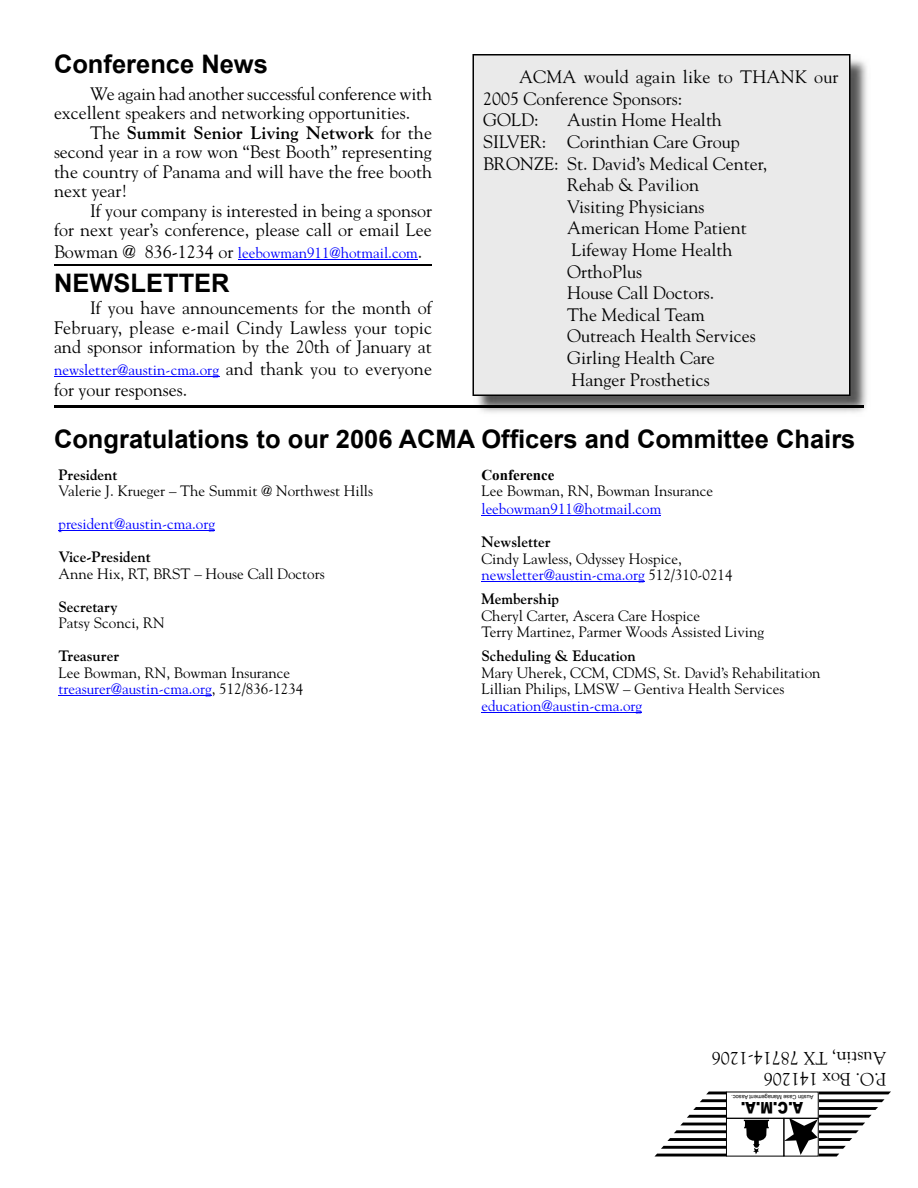
<style>
.page{position:relative;width:918px;height:1188px;background:#fff}
.page>*{position:absolute;margin:0;border:0;box-sizing:border-box;transform-origin:0 0}
.t1{font:700 25.5px "Arial";color:#000}
.t2{font:18px/19.5px "Goudy";color:#000}
.t3{font:900 15.9px "Arial";color:#000;scale:.84 1}
.t4{font:15px/16.5px "Goudy";color:#000}
.t5{font:15px "Goudy";color:#00f}
.t6{font:700 15px "Goudy";color:#000}
.t7{font:700 15px "Times New Roman";color:#000}
.t8{font:5.85px "Arial";color:#000;scale:.96 1}
.s1{font-weight:700}
.s2{font-size:18px;color:#000}
.s3{color:#00f}
</style>
<div class="page">
<img style="left:477px;top:55px;width:390px;height:358px">
<div style="left:472px;top:54px;width:378px;height:342px;background:#eaeaea"></div>
<svg style="left:655px;top:1092px;width:71px;height:65px"></svg>
<svg style="left:744px;top:1120px;width:25px;height:34px"></svg>
<svg style="left:786px;top:1092px;width:105px;height:65px"></svg>
<div style="left:726px;top:1118px;width:58px;height:39px;border:1px solid #000"></div>
<div style="left:784px;top:1118px;width:35px;height:39px;border:1px solid #000"></div>
<hr style="left:58px;top:531px;width:157px;height:1px;background:#00f">
<hr style="left:58px;top:696px;width:154px;height:1px;background:#00f">
<hr style="left:482px;top:516px;width:179px;height:1px;background:#00f">
<hr style="left:482px;top:582px;width:163px;height:1px;background:#00f">
<hr style="left:482px;top:712px;width:160px;height:1px;background:#00f">
<hr style="left:54px;top:405px;width:810px;height:3px;background:#000">
<hr style="left:238px;top:259px;width:180px;height:1px;background:#00f">
<hr style="left:54px;top:376px;width:165px;height:1px;background:#00f">
<hr style="left:54px;top:265px;width:378px;height:1px;background:#000">
<h1 class="t1" style="left:54px;top:49px;width:215px">Conference News</h1>
<p class="t2" style="left:54px;top:83px;width:380px;text-indent:36px">We again had another successful conference with excellent speakers and networking opportunities.</p>
<p class="t2" style="left:54px;top:122px;width:380px;text-align:justify;text-indent:36px">The <span class="s1">Summit Senior Living Network</span> for the second year in a row won “Best Booth” representing the country of Panama and will have the free booth next year!</p>
<p class="t2" style="left:54px;top:200px;width:380px;text-align:right">If your company is interested in being a sponsor<br>for next year’s conference, please call or email Lee</p>
<p class="t5" style="left:54px;top:243px;width:370px"><span class="s2">Bowman @ 836-1234 or</span> leebowman911@hotmail.com<span class="s2">.</span></p>
<h1 class="t1" style="left:54px;top:268px;width:177px">NEWSLETTER</h1>
<p class="t2" style="left:54px;top:298px;width:380px;text-align:justify;text-indent:36px">If you have announcements for the month of February, please e-mail Cindy Lawless your topic and sponsor information by the 20th of January at</p>
<p class="t5" style="left:54px;top:360px;width:380px">newsletter@austin-cma.org <span class="s2">and thank you to everyone</span></p>
<p class="t2" style="left:54px;top:380px;width:135px">for your responses.</p>
<p class="t2" style="left:483px;top:66px;width:357px;line-height:21.6px;text-indent:36px">ACMA would again like to THANK our<br>2005 Conference Sponsors:<br>GOLD:</p>
<p class="t2" style="left:567px;top:110px;width:156px">Austin Home Health</p>
<p class="t2" style="left:483px;top:131px;width:258px">SILVER: Corinthian Care Group</p>
<p class="t2" style="left:483px;top:153px;width:286px">BRONZE: St. David’s Medical Center,</p>
<p class="t2" style="left:567px;top:175px;width:134px">Rehab &amp; Pavilion</p>
<p class="t2" style="left:567px;top:196px;width:139px">Visiting Physicians</p>
<p class="t2" style="left:567px;top:218px;width:181px">American Home Patient</p>
<p class="t2" style="left:572px;top:239px;width:162px">Lifeway Home Health</p>
<p class="t2" style="left:567px;top:261px;width:77px">OrthoPlus</p>
<p class="t2" style="left:567px;top:283px;width:149px">House Call Doctors.</p>
<p class="t2" style="left:567px;top:304px;width:139px">The Medical Team</p>
<p class="t2" style="left:567px;top:326px;width:190px">Outreach Health Services</p>
<p class="t2" style="left:567px;top:347px;width:149px">Girling Health Care</p>
<p class="t2" style="left:572px;top:369px;width:140px">Hanger Prosthetics</p>
<h1 class="t1" style="left:54px;top:425px;width:803px">Congratulations to our 2006 ACMA Officers and Committee Chairs</h1>
<p class="t6" style="left:58px;top:465px;width:61px">President</p>
<p class="t4" style="left:58px;top:482px;width:316px">Valerie J. Krueger – The Summit @ Northwest Hills</p>
<p class="t5" style="left:58px;top:515px;width:158px">president@austin-cma.org</p>
<p class="t6" style="left:58px;top:548px;width:94px">Vice-President</p>
<p class="t4" style="left:58px;top:565px;width:268px">Anne Hix, RT, BRST – House Call Doctors</p>
<p class="t6" style="left:58px;top:597px;width:61px">Secretary</p>
<p class="t4" style="left:58px;top:614px;width:108px">Patsy Sconci, RN</p>
<p class="t6" style="left:58px;top:647px;width:62px">Treasurer</p>
<p class="t4" style="left:58px;top:664px;width:246px">Lee Bowman, RN, Bowman Insurance <span class="s3">treasurer@austin-cma.org</span>, 512/836-1234</p>
<p class="t7" style="left:482px;top:466px;width:75px">Conference</p>
<p class="t4" style="left:482px;top:482px;width:233px">Lee Bowman, RN, Bowman Insurance</p>
<p class="t5" style="left:482px;top:500px;width:181px">leebowman911@hotmail.com</p>
<p class="t6" style="left:482px;top:533px;width:71px">Newsletter</p>
<p class="t4" style="left:482px;top:550px;width:253px">Cindy Lawless, Odyssey Hospice, <span class="s3">newsletter@austin-cma.org</span> 512/310-0214</p>
<p class="t6" style="left:482px;top:590px;width:79px">Membership</p>
<p class="t4" style="left:482px;top:607px;width:284px">Cheryl Carter, Ascera Care Hospice<br>Terry Martinez, Parmer Woods Assisted Living</p>
<p class="t6" style="left:482px;top:647px;width:156px">Scheduling &amp; Education</p>
<p class="t4" style="left:482px;top:664px;width:341px">Mary Uherek, CCM, CDMS, St. David’s Rehabilitation<br>Lillian Philips, LMSW – Gentiva Health Services</p>
<p class="t5" style="left:482px;top:696px;width:162px">education@austin-cma.org</p>
<p class="t2" style="left:886px;top:1091px;width:176px;line-height:21.6px;rotate:-180deg">P.O. Box 141206<br>Austin, TX 78714-1206</p>
<p class="t8" style="left:813px;top:1100px;width:87px;rotate:-180deg">Austin Case Management Assoc.</p>
<p class="t3" style="left:803px;top:1116px;width:75px;rotate:-180deg">A.C.M.A.</p>
</div>
